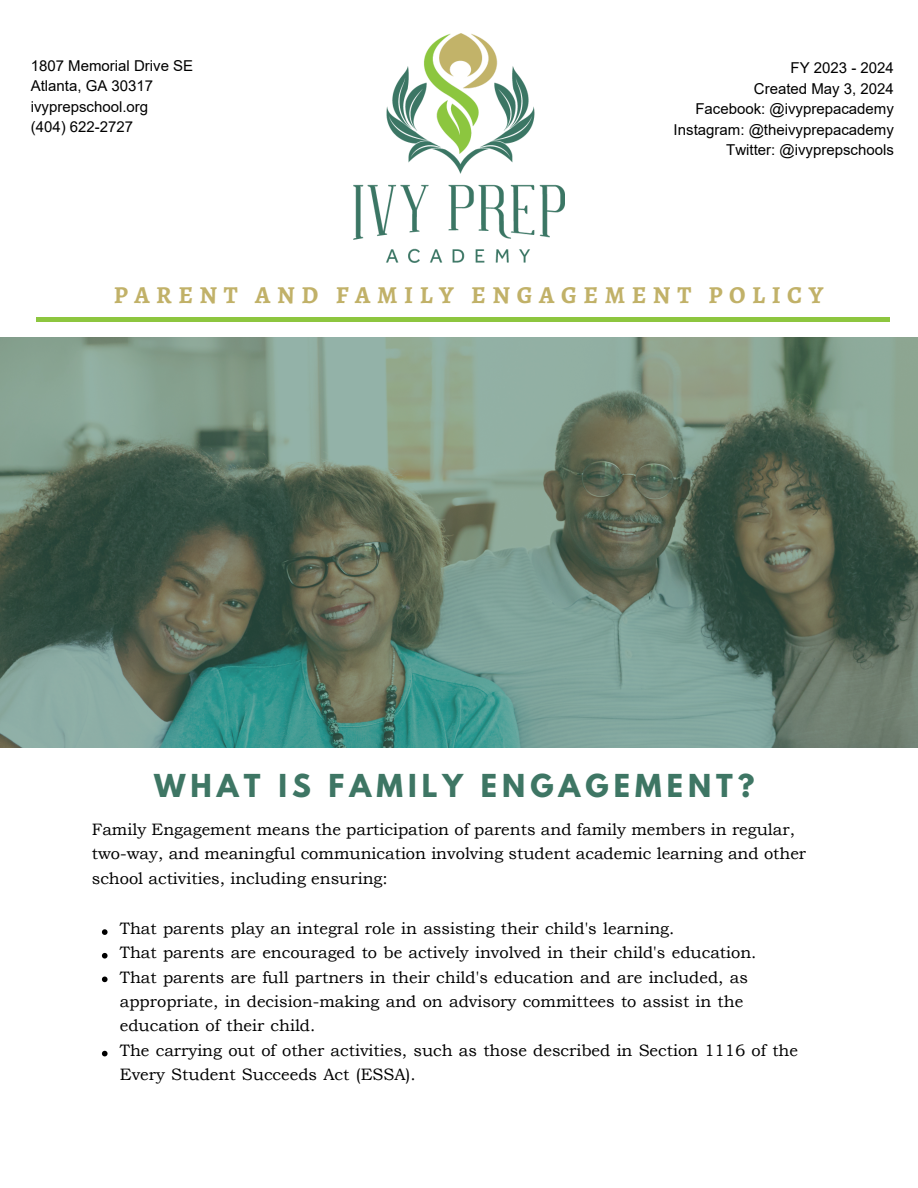
<style>
.page{position:relative;width:918px;height:1188px;background:#fff}
.page>*{position:absolute;margin:0;border:0;box-sizing:border-box;transform-origin:0 0}
.t1{font:700 28.05px "League Spartan";color:#3e7664}
.t2{font:700 24.45px "Alegreya SC";letter-spacing:.27em;color:#c1b168}
.t3{font:16.5px/24.5px "Bookman Old Style";color:#000}
.t4{font:15px/20.7px "Arial";color:#000;text-align:right}
</style>
<div class="page">
<hr style="left:36px;top:318px;width:854px;height:3px;background:#8dc63f">
<img style="left:353px;top:34px;width:212px;height:229px">
<svg style="left:0;top:337px;width:918px;height:411px;background:#688374"></svg>
<svg style="left:102px;top:929px;width:6px;height:6px"></svg>
<svg style="left:102px;top:953px;width:6px;height:6px"></svg>
<svg style="left:102px;top:977px;width:6px;height:5px"></svg>
<svg style="left:102px;top:1051px;width:6px;height:5px"></svg>
<p class="t4" style="left:31px;top:55px;width:164px;text-align:left">1807 Memorial Drive SE<br>Atlanta, GA 30317 ivyprepschool.org<br>(404) 622-2727</p>
<p class="t4" style="left:674px;top:57px;width:222px">FY 2023 - 2024<br>Created May 3, 2024<br>Facebook: @ivyprepacademy<br>Instagram: @theivyprepacademy<br>Twitter: @ivyprepschools</p>
<p class="t2" style="left:114px;top:278px;width:711px">PARENT AND FAMILY ENGAGEMENT POLICY</p>
<p class="t1" style="left:154px;top:772px;width:602px">WH A T I S F A M I L Y E N G A G E M E N T ?</p>
<p class="t3" style="left:92px;top:817px;width:716px">Family Engagement means the participation of parents and family members in regular, two-way, and meaningful communication involving student academic learning and other school activities, including ensuring:</p>
<p class="t3" style="left:120px;top:916px;width:680px">That parents play an integral role in assisting their child's learning.<br>That parents are encouraged to be actively involved in their child's education.<br>That parents are full partners in their child's education and are included, as appropriate, in decision-making and on advisory committees to assist in the education of their child.<br>The carrying out of other activities, such as those described in Section 1116 of the Every Student Succeeds Act (ESSA).</p>
</div>
